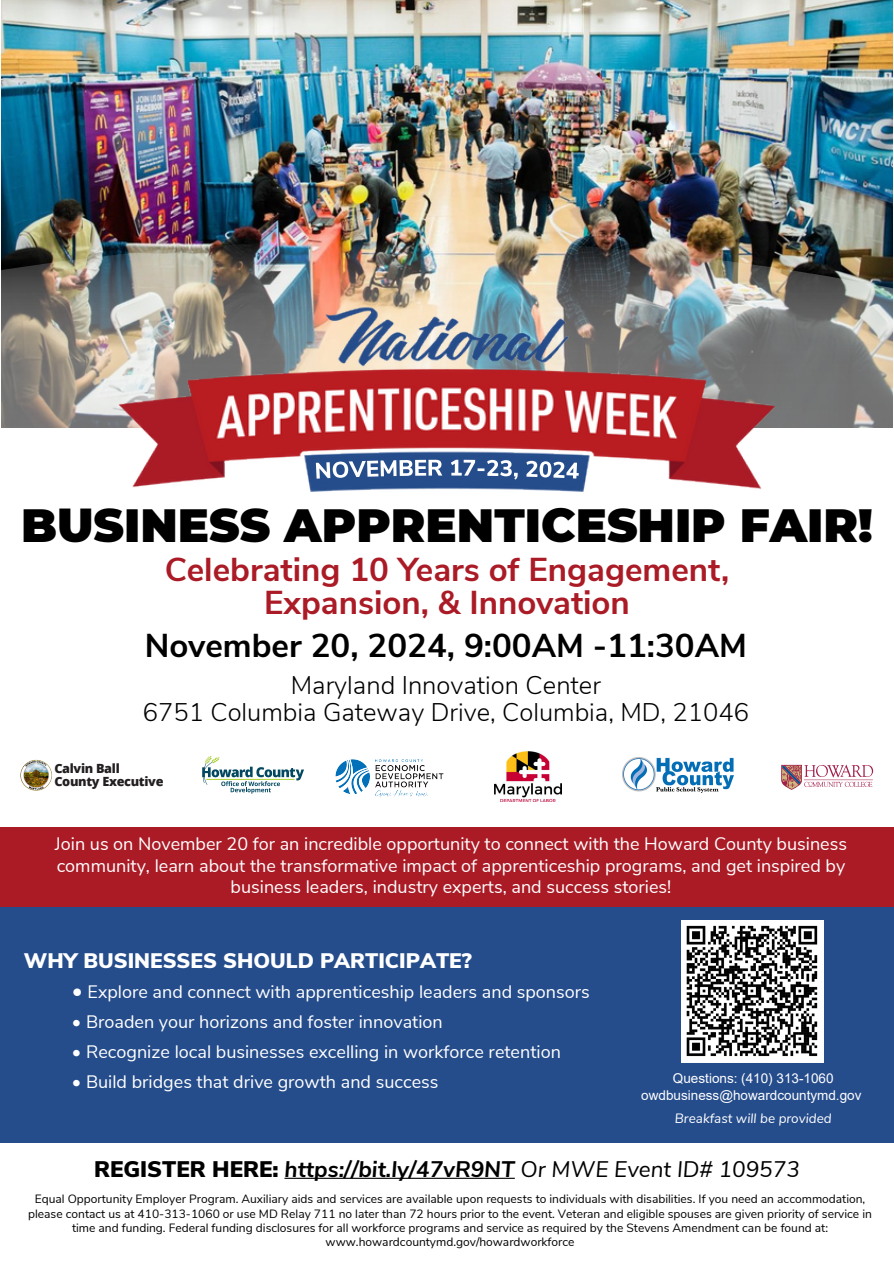
<style>
.page{position:relative;width:894px;height:1264px;background:#fff}
.page>*{position:absolute;margin:0;border:0;box-sizing:border-box;transform-origin:0 0}
.t1{font:900 46.5px "Montserrat";color:#000}
.t2{font:700 33px/33px "Nunito Sans";color:#aa1b26;text-align:center}
.t3{font:700 33px "Nunito Sans";color:#000}
.t4{font:300 25.5px/27px "Nunito Sans";color:#000;text-align:center}
.t5{font:italic 700 22.5px "Nunito Sans";color:#000}
.t6{font:900 21px "Nunito Sans";color:#fff}
.t7{font:18px/21.6px "Nunito Sans";color:#fff;text-align:center}
.t8{font:13.5px/16.2px "Arial";color:#fff;text-align:center}
.t9{font:italic 13.5px "Nunito Sans";color:#fff}
.t10{font:800 12.75px/12.9px "Open Sans";letter-spacing:-.025em;color:#231f20}
.t11{font:12px/14.4px "Nunito Sans";color:#000;text-align:center}
.s1{font-size:21px}
.s2{font-weight:900;font-style:normal}
.s3{font-weight:400}
</style>
<div class="page">
<img style="left:1px;top:0;width:891px;height:239px">
<img style="left:1px;top:239px;width:892px;height:189px">
<img style="left:117px;top:306px;width:659px;height:186px">
<div style="left:0;top:827px;width:893px;height:315px;background:#254c8b"></div>
<img style="left:681px;top:920px;width:142px;height:142px">
<hr style="left:284px;top:1177px;width:230px;height:1px;background:#000">
<svg style="left:316px;top:457px;width:262px;height:29px"></svg>
<div style="left:0;top:827px;width:893px;height:80px;background:#aa1b26"></div>
<img style="left:21px;top:759px;width:31px;height:31px">
<img style="left:622px;top:757px;width:111px;height:35px">
<svg style="left:202px;top:756px;width:102px;height:37px"></svg>
<img style="left:495px;top:751px;width:66px;height:50px">
<svg style="left:781px;top:764px;width:91px;height:25px"></svg>
<img style="left:335px;top:759px;width:109px;height:39px">
<h1 class="t1" style="left:21px;top:490px;width:853px">BUSINESS APPRENTICESHIP FAIR!</h1>
<h2 class="t2" style="left:165px;top:550px;width:566px">Celebrating 10 Years of Engagement,<br>Expansion, &amp; Innovation</h2>
<h2 class="t3" style="left:145px;top:621px;width:603px">November 20, 2024, 9:00AM -11:30AM</h2>
<h3 class="t4" style="left:143px;top:670px;width:607px">Maryland Innovation Center<br>6751 Columbia Gateway Drive, Columbia, MD, 21046</h3>
<p class="t10" style="left:54px;top:761px;width:111px">Calvin Ball<br>County Executive</p>
<p class="t7" style="left:55px;top:831px;width:793px">Join us on November 20 for an incredible opportunity to connect with the Howard County business community, learn about the transformative impact of apprenticeship programs, and get inspired by business leaders, industry experts, and success stories!</p>
<h3 class="t6" style="left:24px;top:945px;width:449px">WHY BUSINESSES SHOULD PARTICIPATE?</h3>
<h3 class="t7" style="left:72px;top:979px;width:519px"><span class="s1">•</span> Explore and connect with apprenticeship leaders and sponsors</h3>
<h3 class="t7" style="left:72px;top:1009px;width:372px">• Broaden your horizons and foster innovation</h3>
<h3 class="t7" style="left:72px;top:1039px;width:490px">• Recognize local businesses excelling in workforce retention</h3>
<h3 class="t7" style="left:72px;top:1069px;width:368px">• Build bridges that drive growth and success</h3>
<p class="t8" style="left:641px;top:1070px;width:222px">Questions: (410) 313-1060 owdbusiness@howardcountymd.gov</p>
<p class="t9" style="left:674px;top:1107px;width:158px">Breakfast will be provided</p>
<h3 class="t5" style="left:94px;top:1152px;width:707px"><span class="s2">REGISTER HERE:</span> https://bit.ly/47vR9NT <span class="s3">Or MWE Event ID# 109573</span></h3>
<p class="t11" style="left:28px;top:1191px;width:845px">Equal Opportunity Employer Program. Auxiliary aids and services are available upon requests to individuals with disabilities. If you need an accommodation, please contact us at 410-313-1060 or use MD Relay 711 no later than 72 hours prior to the event. Veteran and eligible spouses are given priority of service in time and funding. Federal funding disclosures for all workforce programs and service as required by the Stevens Amendment can be found at: www.howardcountymd.gov/howardworkforce</p>
</div>
